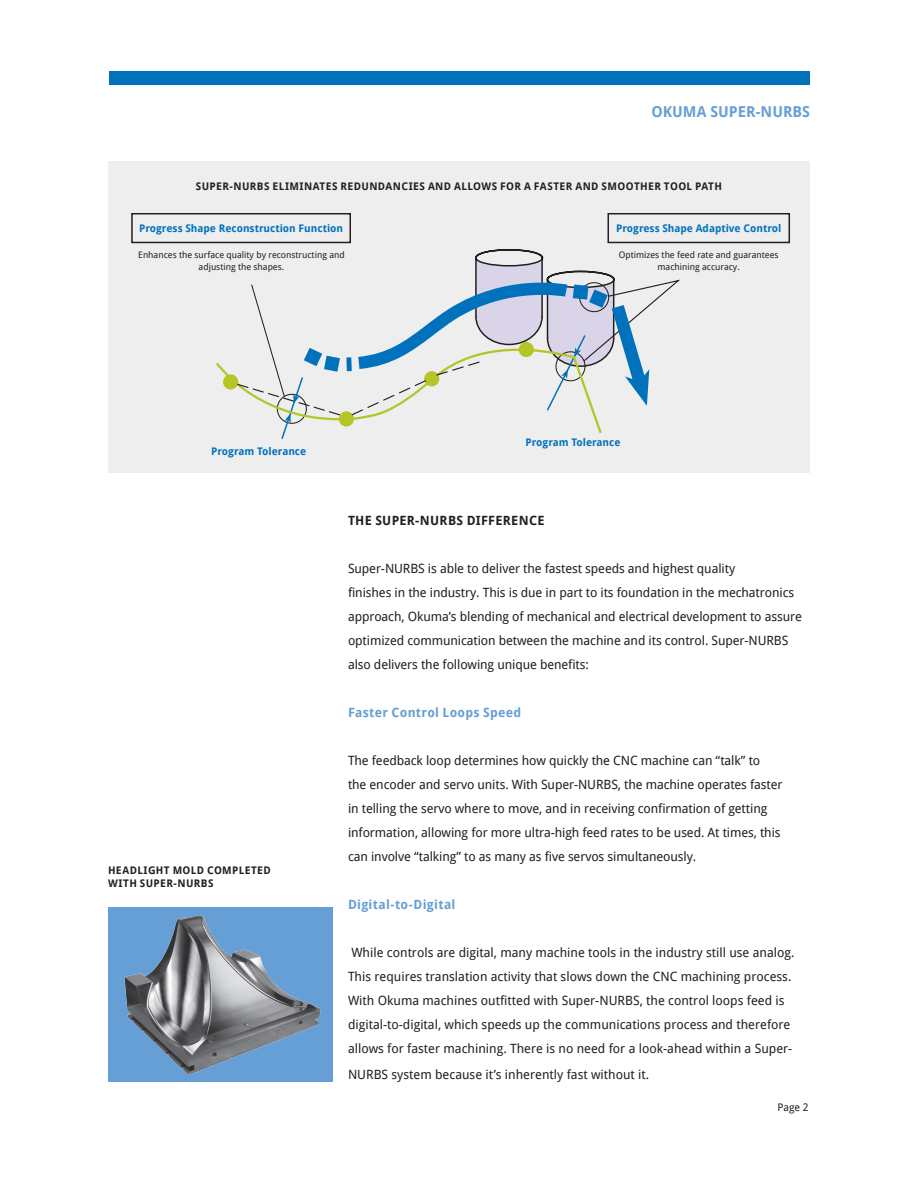
<style>
.page{position:relative;width:918px;height:1188px;background:#fff}
.page>*{position:absolute;margin:0;border:0;box-sizing:border-box;transform-origin:0 0}
.t1{font:700 15px "Droid Sans";color:#669fd5}
.t2{font:12.75px/24px "Droid Sans";letter-spacing:-.01em;color:#231f20}
.t3{font:700 12.75px "Droid Sans";letter-spacing:.02em;color:#669fd5}
.t4{font:700 12.75px "Droid Sans";letter-spacing:.02em;color:#231f20}
.t5{font:700 10.5px "Droid Sans";letter-spacing:.035em;color:#231f20}
.t6{font:700 10.5px "Droid Sans";color:#0072bc}
.t7{font:10.5px "Droid Sans";color:#231f20}
.t8{font:9px/12px "Droid Sans";color:#231f20;text-align:center}
</style>
<div class="page">
<div style="left:109px;top:71px;width:701px;height:14px;background:#0072bc"></div>
<div style="left:108px;top:162px;width:702px;height:311px;background:#eeeeef"></div>
<div style="left:131px;top:213px;width:220px;height:30px;border:2px solid #231f20"></div>
<div style="left:608px;top:213px;width:182px;height:30px;border:2px solid #231f20"></div>
<svg style="left:216px;top:249px;width:464px;height:190px"></svg>
<img style="left:108px;top:907px;width:225px;height:175px">
<p class="t1" style="left:651px;top:103px;width:160px">OKUMA SUPER-NURBS</p>
<p class="t5" style="left:196px;top:180px;width:528px">SUPER-NURBS ELIMINATES REDUNDANCIES AND ALLOWS FOR A FASTER AND SMOOTHER TOOL PATH</p>
<p class="t6" style="left:139px;top:223px;width:206px">Progress Shape Reconstruction Function</p>
<p class="t8" style="left:138px;top:249px;width:208px">Enhances the surface quality by reconstructing and adjusting the shapes.</p>
<p class="t6" style="left:211px;top:445px;width:97px">Program Tolerance</p>
<p class="t6" style="left:616px;top:223px;width:167px">Progress Shape Adaptive Control</p>
<p class="t8" style="left:619px;top:249px;width:161px">Optimizes the feed rate and guarantees machining accuracy.</p>
<p class="t6" style="left:525px;top:436px;width:97px">Program Tolerance</p>
<p class="t5" style="left:108px;top:864px;width:164px">HEADLIGHT MOLD COMPLETED</p>
<p class="t5" style="left:108px;top:877px;width:107px">WITH SUPER-NURBS</p>
<p class="t4" style="left:348px;top:513px;width:198px">THE SUPER-NURBS DIFFERENCE</p>
<p class="t2" style="left:348px;top:557px;width:389px">Super-NURBS is able to deliver the fastest speeds and highest quality</p>
<p class="t2" style="left:348px;top:581px;width:455px">finishes in the industry. This is due in part to its foundation in the mechatronics approach, Okuma’s blending of mechanical and electrical development to assure optimized communication between the machine and its control. Super-NURBS also delivers the following unique benefits:</p>
<p class="t3" style="left:348px;top:705px;width:175px">Faster Control Loops Speed</p>
<p class="t2" style="left:348px;top:749px;width:414px">The feedback loop determines how quickly the CNC machine can “talk” to</p>
<p class="t2" style="left:348px;top:773px;width:436px">the encoder and servo units. With Super-NURBS, the machine operates faster in telling the servo where to move, and in receiving confirmation of getting information, allowing for more ultra-high feed rates to be used. At times, this</p>
<p class="t2" style="left:348px;top:845px;width:350px">can involve “talking” to as many as five servos simultaneously.</p>
<p class="t3" style="left:348px;top:897px;width:109px">Digital-to-Digital</p>
<p class="t2" style="left:348px;top:941px;width:448px">While controls are digital, many machine tools in the industry still use analog.<br>This requires translation activity that slows down the CNC machining process.<br>With Okuma machines outfitted with Super-NURBS, the control loops feed is digital-to-digital, which speeds up the communications process and therefore allows for faster machining. There is no need for a look-ahead within a Super-</p>
<p class="t2" style="left:348px;top:1062px;width:303px">NURBS system because it’s inherently fast without it.</p>
<p class="t7" style="left:777px;top:1101px;width:33px">Page 2</p>
</div>
